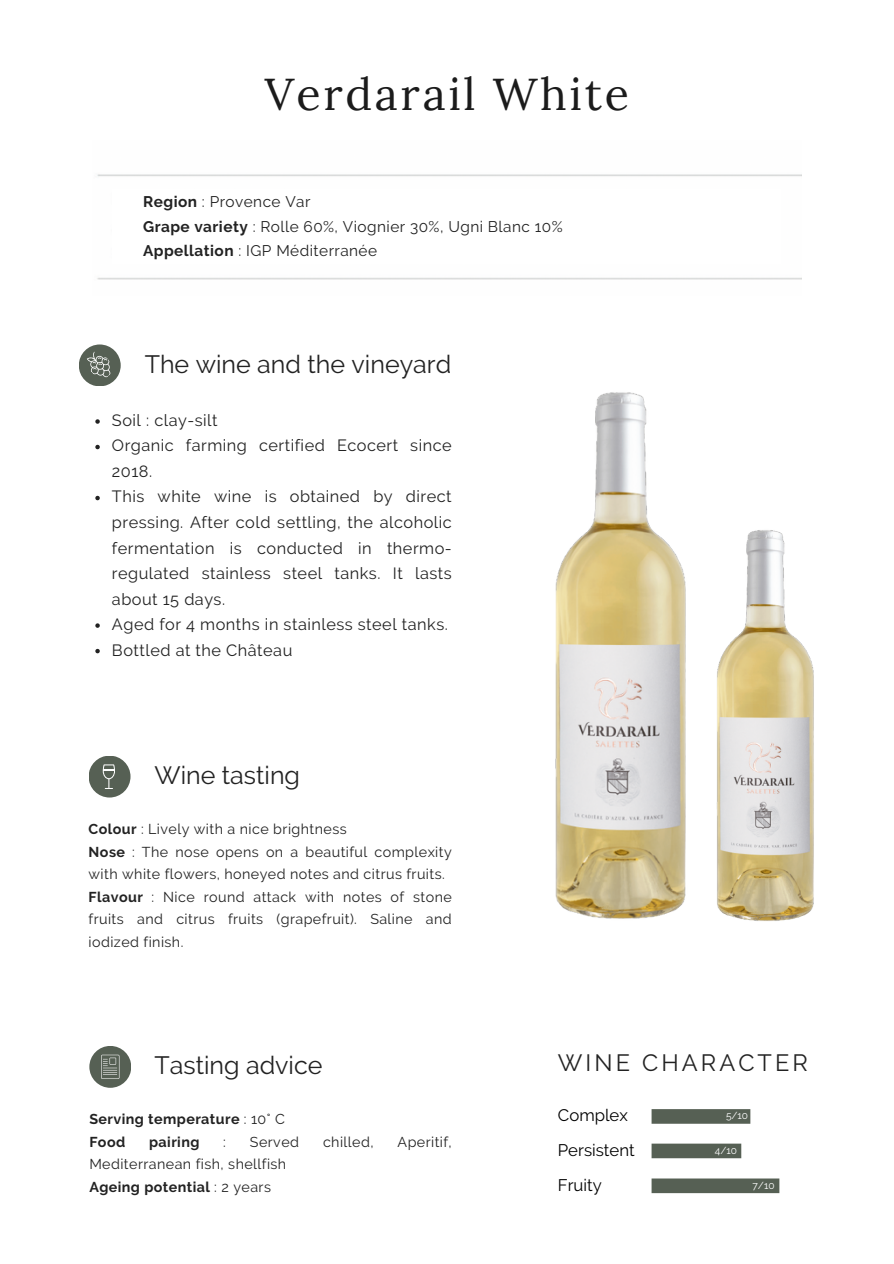
<style>
.page{position:relative;width:894px;height:1264px;background:#fff}
.page>*{position:absolute;margin:0;border:0;box-sizing:border-box;transform-origin:0 0}
.t1{font:44.7px "Lora";letter-spacing:.06em;color:#1b1b1b}
.t2{font:25.05px "Raleway";color:#222}
.t3{font:23.55px "Raleway";letter-spacing:.13em;color:#222}
.t4{font:16.65px/34.8px "Raleway";color:#000}
.t5{font:16.35px/25.5px "Raleway";letter-spacing:.03em;color:#222}
.t6{font:15.3px/24.8px "Raleway";letter-spacing:.03em;color:#222}
.t7{font:14.25px/22.5px "Raleway";letter-spacing:.03em;color:#222}
.t8{font:700 14.25px/22.5px "Raleway";letter-spacing:.03em;color:#222}
.t9{font:10.05px "Raleway";color:#fff}
.s1{font-weight:700}
.s2{font-weight:400}
</style>
<div class="page">
<svg style="left:79px;top:344px;width:42px;height:42px"></svg>
<svg style="left:82px;top:348px;width:35px;height:35px"></svg>
<div style="left:89px;top:755px;width:41px;height:42px;background:#566054;border-radius:50%"></div>
<svg style="left:103px;top:764px;width:12px;height:25px"></svg>
<div style="left:89px;top:1045px;width:42px;height:42px;background:#566054;border-radius:50%"></div>
<svg style="left:101px;top:1054px;width:18px;height:24px"></svg>
<svg style="left:95px;top:419px;width:5px;height:5px"></svg>
<svg style="left:95px;top:445px;width:5px;height:4px"></svg>
<svg style="left:95px;top:496px;width:5px;height:4px"></svg>
<svg style="left:95px;top:623px;width:5px;height:5px"></svg>
<svg style="left:95px;top:649px;width:5px;height:4px"></svg>
<div style="left:651px;top:1109px;width:99px;height:14px;background:#566054"></div>
<div style="left:651px;top:1143px;width:90px;height:15px;background:#566054"></div>
<div style="left:651px;top:1178px;width:128px;height:15px;background:#566054"></div>
<img style="left:555px;top:392px;width:131px;height:527px">
<img style="left:716px;top:530px;width:98px;height:391px">
<p class="t1" style="left:264px;top:65px;width:365px">Verdarail White</p>
<h5 class="t6" style="left:143px;top:189px;width:421px"><span class="s1">Region</span> : Provence Var<br><span class="s1">Grape variety</span> : Rolle 60%, Viognier 30%, Ugni Blanc 10%<br><span class="s1">Appellation</span> : IGP Méditerranée</h5>
<p class="t2" style="left:145px;top:349px;width:308px">The wine and the vineyard</p>
<p class="t5" style="left:112px;top:407px;width:107px">Soil : clay-silt</p>
<h4 class="t5" style="left:112px;top:433px;width:341px">Organic farming certified Ecocert since<br>2018.</h4>
<p class="t5" style="left:112px;top:484px;width:341px;text-align:justify">This white wine is obtained by direct pressing. After cold settling, the alcoholic fermentation is conducted in thermo&shy;regulated stainless steel tanks. It lasts about 15 days.</p>
<h3 class="t5" style="left:112px;top:611px;width:337px">Aged for 4 months in stainless steel tanks.</h3>
<p class="t5" style="left:112px;top:637px;width:182px">Bottled at the Château</p>
<p class="t2" style="left:154px;top:760px;width:147px">Wine tasting</p>
<p class="t7" style="left:89px;top:817px;width:364px"><span class="s1">Colour</span> : Lively with a nice brightness<br><span class="s1">Nose</span> : The nose opens on a beautiful complexity with white flowers, honeyed notes and citrus fruits.<br><span class="s1">Flavour</span> : Nice round attack with notes of stone fruits and citrus fruits (grapefruit). Saline and iodized finish.</p>
<h3 class="t2" style="left:154px;top:1050px;width:169px">Tasting advice</h3>
<p class="t8" style="left:89px;top:1108px;width:197px">Serving temperature <span class="s2">: 10° C<br></span>Food</p>
<p class="t8" style="left:149px;top:1130px;width:52px">pairing</p>
<p class="t7" style="left:223px;top:1130px;width:4px">:</p>
<p class="t7" style="left:250px;top:1130px;width:51px">Served</p>
<p class="t7" style="left:323px;top:1130px;width:52px">chilled,</p>
<p class="t7" style="left:397px;top:1130px;width:56px">Aperitif,</p>
<p class="t7" style="left:89px;top:1153px;width:198px">Mediterranean fish, shellfish<br><span class="s1">Ageing potential</span> : 2 years</p>
<h5 class="t3" style="left:557px;top:1048px;width:251px">WINE CHARACTER</h5>
<p class="t4" style="left:557px;top:1097px;width:78px">Complex<br>Persistent<br>Fruity</p>
<p class="t9" style="left:725px;top:1109px;width:24px">5/10</p>
<p class="t9" style="left:714px;top:1144px;width:24px">4/10</p>
<h3 class="t9" style="left:752px;top:1179px;width:24px">7/10</h3>
</div>
